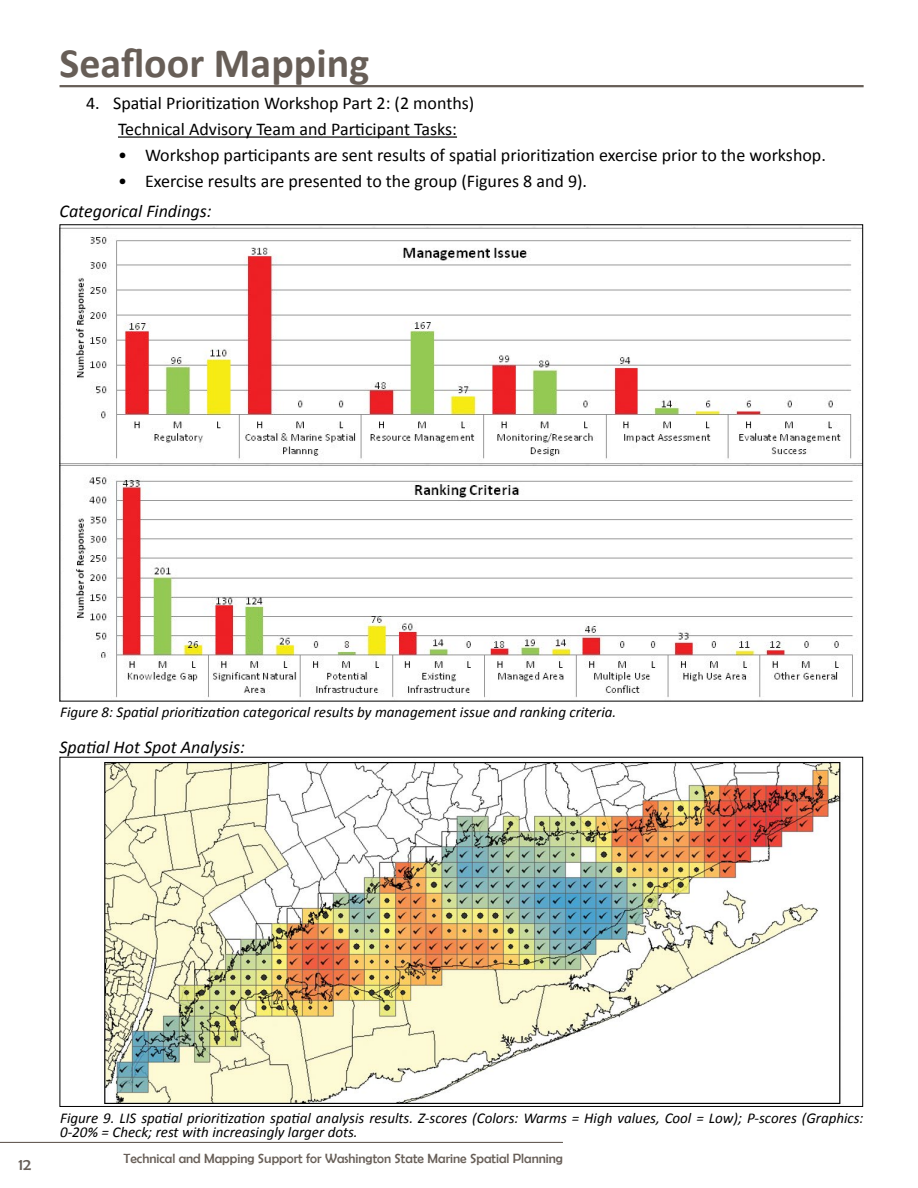
<style>
.page{position:relative;width:918px;height:1188px;background:#fff}
.page>*{position:absolute;margin:0;border:0;box-sizing:border-box;transform-origin:0 0}
.t1{font:700 42px "Calibri";color:#675e57}
.t2{font:18px/25.8px "Calibri";color:#000}
.t3{font:italic 18px "Calibri";color:#000}
.t4{font:16.5px "Berlin Sans FB";color:#675e57}
.t5{font:italic 15px/14.7px "Calibri";color:#000}
.t6{font:13.5px "Berlin Sans FB";color:#675e57}
.s1{font-style:italic}
</style>
<div class="page">
<hr style="left:0;top:1142px;width:563px;height:1px;background:#675e57">
<hr style="left:60px;top:85px;width:804px;height:2px;background:#675e57">
<hr style="left:118px;top:136px;width:339px;height:2px;background:#000">
<img style="left:62px;top:227px;width:799px;height:471px">
<img style="left:104px;top:761px;width:737px;height:343px">
<h1 class="t1" style="left:60px;top:36px;width:311px">Seafloor Mapping</h1>
<p class="t2" style="left:118px;top:90px;width:358px;text-indent:-32px">4. Spatial Prioritization Workshop Part 2: (2 months)<br>Technical Advisory Team and Participant Tasks:</p>
<p class="t2" style="left:118px;top:142px;width:709px">• Workshop participants are sent results of spatial prioritization exercise prior to the workshop.</p>
<p class="t2" style="left:60px;top:165px;width:529px;line-height:30.8px;text-indent:58px">• Exercise results are presented to the group (Figures 8 and 9).<br><span class="s1">Categorical Findings:</span></p>
<p class="t5" style="left:60px;top:705px;width:558px">Figure 8: Spatial prioritization categorical results by management issue and ranking criteria.</p>
<p class="t3" style="left:60px;top:735px;width:187px">Spatial Hot Spot Analysis:</p>
<p class="t5" style="left:60px;top:1110px;width:805px">Figure 9. LIS spatial prioritization spatial analysis results. Z-scores (Colors: Warms = High values, Cool = Low); P-scores (Graphics:<br>0-20% = Check; rest with increasingly larger dots.</p>
<p class="t4" style="left:18px;top:1155px;width:14px">12</p>
<p class="t6" style="left:124px;top:1151px;width:441px">Technical and Mapping Support for Washington State Marine Spatial Planning</p>
</div>
